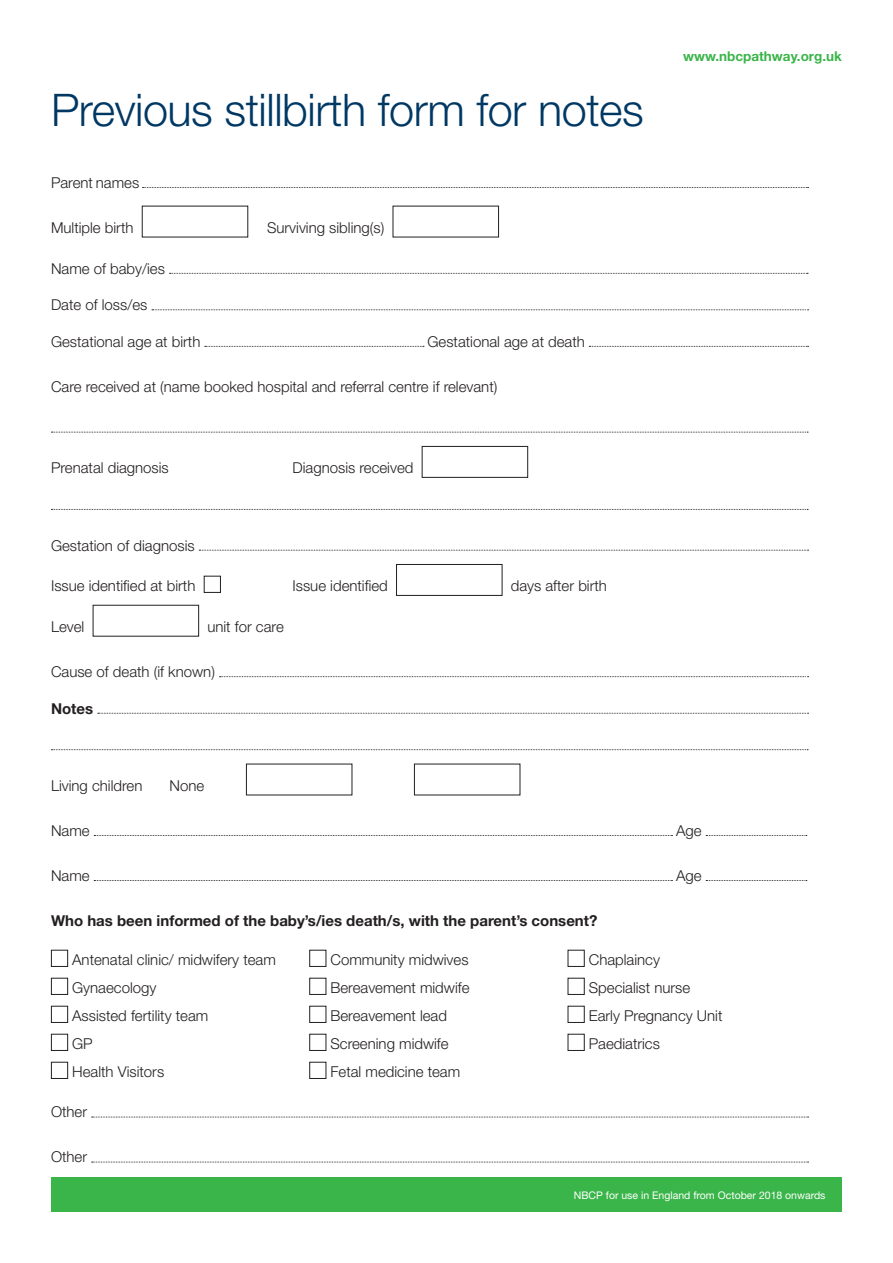
<style>
.page{position:relative;width:893px;height:1263px;background:#fff}
.page>*{position:absolute;margin:0;border:0;box-sizing:border-box;transform-origin:0 0}
.t1{font:300 45px "Helvetica Neue LT Std";letter-spacing:-.01em;color:#003864}
.BODY_COPY_10pt_13L{font:300 15px "Helvetica Neue LT Std";color:#231f20}
.BODY_COPY_10pt_13L-2{font:700 15px "Helvetica Neue LT Std";color:#231f20}
.t2{font:700 13.5px "Helvetica Neue LT Std";color:#3ab54a}
.t3{font:10.5px "Helvetica Neue LT Std";color:#fff}
</style>
<div class="page">
<div style="left:52px;top:1178px;width:790px;height:34px;background:#3ab54a"></div>
<svg style="left:143px;top:187px;width:665px;height:1px"></svg>
<svg style="left:169px;top:273px;width:639px;height:1px"></svg>
<svg style="left:152px;top:309px;width:656px;height:1px"></svg>
<svg style="left:205px;top:346px;width:219px;height:1px"></svg>
<svg style="left:589px;top:346px;width:219px;height:1px"></svg>
<svg style="left:51px;top:432px;width:757px;height:1px"></svg>
<div style="left:422px;top:446px;width:106px;height:32px;border:1px solid #231f20"></div>
<svg style="left:51px;top:509px;width:757px;height:1px"></svg>
<svg style="left:199px;top:550px;width:609px;height:1px"></svg>
<div style="left:204px;top:576px;width:17px;height:17px;border:1px solid #231f20"></div>
<div style="left:396px;top:564px;width:106px;height:32px;border:1px solid #231f20"></div>
<div style="left:93px;top:605px;width:106px;height:31px;border:1px solid #231f20"></div>
<svg style="left:220px;top:676px;width:588px;height:1px"></svg>
<svg style="left:98px;top:713px;width:710px;height:1px"></svg>
<svg style="left:51px;top:749px;width:757px;height:1px"></svg>
<svg style="left:94px;top:835px;width:578px;height:1px"></svg>
<svg style="left:706px;top:835px;width:101px;height:1px"></svg>
<svg style="left:94px;top:880px;width:578px;height:1px"></svg>
<svg style="left:706px;top:880px;width:101px;height:1px"></svg>
<div style="left:51px;top:950px;width:17px;height:17px;border:1px solid #231f20"></div>
<div style="left:51px;top:978px;width:17px;height:17px;border:1px solid #231f20"></div>
<div style="left:51px;top:1006px;width:17px;height:17px;border:1px solid #231f20"></div>
<div style="left:51px;top:1034px;width:17px;height:17px;border:1px solid #231f20"></div>
<div style="left:51px;top:1062px;width:17px;height:17px;border:1px solid #231f20"></div>
<div style="left:309px;top:950px;width:17px;height:17px;border:1px solid #231f20"></div>
<div style="left:309px;top:978px;width:17px;height:17px;border:1px solid #231f20"></div>
<div style="left:309px;top:1006px;width:17px;height:17px;border:1px solid #231f20"></div>
<div style="left:309px;top:1034px;width:17px;height:17px;border:1px solid #231f20"></div>
<div style="left:309px;top:1062px;width:17px;height:17px;border:1px solid #231f20"></div>
<div style="left:568px;top:950px;width:17px;height:17px;border:1px solid #231f20"></div>
<div style="left:568px;top:978px;width:17px;height:17px;border:1px solid #231f20"></div>
<div style="left:568px;top:1006px;width:17px;height:17px;border:1px solid #231f20"></div>
<div style="left:568px;top:1034px;width:17px;height:17px;border:1px solid #231f20"></div>
<svg style="left:92px;top:1117px;width:716px;height:1px"></svg>
<svg style="left:92px;top:1162px;width:716px;height:1px"></svg>
<p class="t1" style="left:51px;top:82px;width:594px">Previous stillbirth form for notes</p>
<p class="BODY_COPY_10pt_13L" style="left:51px;top:173px;width:90px">Parent names</p>
<p class="BODY_COPY_10pt_13L" style="left:51px;top:218px;width:84px">Multiple birth</p>
<p class="BODY_COPY_10pt_13L" style="left:267px;top:218px;width:119px">Surviving sibling(s)</p>
<p class="BODY_COPY_10pt_13L" style="left:51px;top:259px;width:115px">Name of baby/ies</p>
<p class="BODY_COPY_10pt_13L" style="left:51px;top:296px;width:98px">Date of loss/es</p>
<p class="BODY_COPY_10pt_13L" style="left:51px;top:332px;width:151px">Gestational age at birth</p>
<p class="BODY_COPY_10pt_13L" style="left:427px;top:332px;width:159px">Gestational age at death</p>
<p class="BODY_COPY_10pt_13L" style="left:51px;top:377px;width:448px">Care received at (name booked hospital and referral centre if relevant)</p>
<p class="BODY_COPY_10pt_13L" style="left:51px;top:459px;width:119px">Prenatal diagnosis</p>
<p class="BODY_COPY_10pt_13L" style="left:293px;top:459px;width:122px">Diagnosis received</p>
<p class="BODY_COPY_10pt_13L" style="left:51px;top:536px;width:145px">Gestation of diagnosis</p>
<p class="BODY_COPY_10pt_13L" style="left:51px;top:577px;width:146px">Issue identified at birth</p>
<p class="BODY_COPY_10pt_13L" style="left:293px;top:577px;width:97px">Issue identified</p>
<p class="BODY_COPY_10pt_13L" style="left:511px;top:577px;width:98px">days after birth</p>
<p class="BODY_COPY_10pt_13L" style="left:51px;top:617px;width:35px">Level</p>
<p class="BODY_COPY_10pt_13L" style="left:207px;top:617px;width:78px">unit for care</p>
<p class="BODY_COPY_10pt_13L" style="left:51px;top:662px;width:165px">Cause of death (if known)</p>
<p class="BODY_COPY_10pt_13L-2" style="left:51px;top:699px;width:44px">Notes</p>
<p class="t2" style="left:683px;top:48px;width:160px">www.nbcpathway.org.uk</p>
<p class="BODY_COPY_10pt_13L" style="left:51px;top:776px;width:93px">Living children</p>
<p class="BODY_COPY_10pt_13L" style="left:170px;top:776px;width:36px">None</p>
<p class="BODY_COPY_10pt_13L" style="left:51px;top:821px;width:40px">Name</p>
<p class="BODY_COPY_10pt_13L" style="left:676px;top:821px;width:27px">Age</p>
<p class="BODY_COPY_10pt_13L" style="left:51px;top:866px;width:40px">Name</p>
<p class="BODY_COPY_10pt_13L" style="left:676px;top:866px;width:27px">Age</p>
<p class="BODY_COPY_10pt_13L-2" style="left:51px;top:911px;width:548px">Who has been informed of the baby’s/ies death/s, with the parent’s consent?</p>
<p class="BODY_COPY_10pt_13L" style="left:72px;top:951px;width:205px">Antenatal clinic/ midwifery team</p>
<p class="BODY_COPY_10pt_13L" style="left:72px;top:979px;width:86px">Gynaecology</p>
<p class="BODY_COPY_10pt_13L" style="left:72px;top:1007px;width:138px">Assisted fertility team</p>
<p class="BODY_COPY_10pt_13L" style="left:72px;top:1035px;width:22px">GP</p>
<p class="BODY_COPY_10pt_13L" style="left:72px;top:1063px;width:94px">Health Visitors</p>
<p class="BODY_COPY_10pt_13L" style="left:330px;top:951px;width:140px">Community midwives</p>
<p class="BODY_COPY_10pt_13L" style="left:330px;top:979px;width:140px">Bereavement midwife</p>
<p class="BODY_COPY_10pt_13L" style="left:330px;top:1007px;width:118px">Bereavement lead</p>
<p class="BODY_COPY_10pt_13L" style="left:330px;top:1035px;width:120px">Screening midwife</p>
<p class="BODY_COPY_10pt_13L" style="left:330px;top:1063px;width:131px">Fetal medicine team</p>
<p class="BODY_COPY_10pt_13L" style="left:589px;top:951px;width:73px">Chaplaincy</p>
<p class="BODY_COPY_10pt_13L" style="left:589px;top:979px;width:103px">Specialist nurse</p>
<p class="BODY_COPY_10pt_13L" style="left:589px;top:1007px;width:135px">Early Pregnancy Unit</p>
<p class="BODY_COPY_10pt_13L" style="left:589px;top:1035px;width:73px">Paediatrics</p>
<p class="BODY_COPY_10pt_13L" style="left:51px;top:1103px;width:38px">Other</p>
<p class="BODY_COPY_10pt_13L" style="left:51px;top:1148px;width:38px">Other</p>
<p class="t3" style="left:574px;top:1189px;width:253px">NBCP for use in England from October 2018 onwards</p>
</div>
